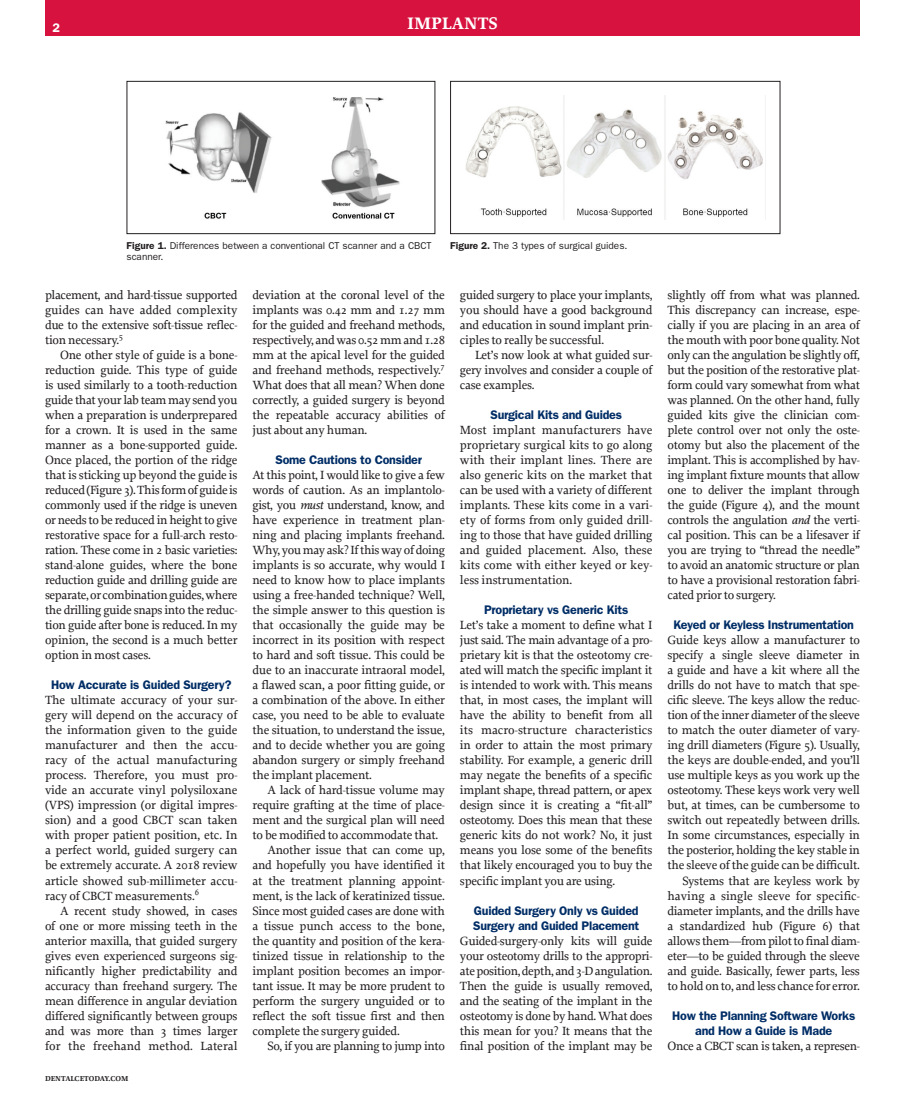
<style>
.page{position:relative;width:923px;height:1103px;background:#fff}
.page>*{position:absolute;margin:0;border:0;box-sizing:border-box;transform-origin:0 0}
.t1{font:700 17.5px "Proforma";color:#fff}
.Body_Text_first_Para{font:500 12.5px/15px "Proforma";letter-spacing:-.02em;color:#231f20;text-align:justify}
.Body_Text{font:500 12.5px/15px "Proforma";letter-spacing:-.02em;color:#231f20;text-align:justify}
.Subhead_2{font:600 12.5px/15px "Franklin Gothic";letter-spacing:-.02em;color:#002d66}
.t2{font:600 12.5px "Franklin Gothic";color:#fff}
.Legend{font:10px/11.2px "Franklin Gothic";color:#231f20}
.t3{font:700 7.5px "Proforma";color:#231f20}
.s1{font-weight:600}
.s2{font-style:italic}
</style>
<div class="page">
<div style="left:45px;top:0;width:814px;height:36px;background:#d7123e"></div>
<img style="left:165px;top:97px;width:235px;height:122px">
<div style="left:127px;top:81px;width:308px;height:153px;border:1px solid #231f20"></div>
<img style="left:465px;top:95px;width:298px;height:124px">
<div style="left:450px;top:81px;width:330px;height:153px;border:1px solid #231f20"></div>
<p class="t2" style="left:52px;top:20px;width:9px">2</p>
<h1 class="t1" style="left:407px;top:12px;width:92px">IMPLANTS</h1>
<p class="Legend" style="left:127px;top:240px;width:306px"><span class="s1">Figure 1.</span> Differences between a conventional CT scanner and a CBCT scanner.</p>
<p class="Legend" style="left:450px;top:240px;width:179px"><span class="s1">Figure 2.</span> The 3 types of surgical guides.</p>
<p class="Body_Text" style="left:45px;top:287px;width:194px">placement, and hard-tissue supported guides can have added complexity due to the extensive soft-tissue reflec&shy;tion necessary.<sup>5</sup></p>
<p class="Body_Text" style="left:45px;top:347px;width:194px;text-indent:15px">One other style of guide is a bone&shy;reduction guide. This type of guide is used similarly to a tooth-reduction guide that your lab team may send you when a preparation is underprepared for a crown. It is used in the same manner as a bone-supported guide.<br>Once placed, the portion of the ridge that is sticking up beyond the guide is reduced (Figure 3). This form of guide is commonly used if the ridge is uneven or needs to be reduced in height to give restorative space for a full-arch resto&shy;ration. These come in 2 basic varieties: stand-alone guides, where the bone reduction guide and drilling guide are separate, or combination guides, where the drilling guide snaps into the reduc&shy;tion guide after bone is reduced. In my opinion, the second is a much better option in most cases.</p>
<p class="Subhead_2" style="left:51px;top:677px;width:182px">How Accurate is Guided Surgery?</p>
<p class="Body_Text_first_Para" style="left:45px;top:692px;width:194px">The ultimate accuracy of your sur&shy;gery will depend on the accuracy of the information given to the guide manufacturer and then the accu&shy;racy of the actual manufacturing process. Therefore, you must pro&shy;vide an accurate vinyl polysiloxane (VPS) impression (or digital impres&shy;sion) and a good CBCT scan taken with proper patient position, etc. In a perfect world, guided surgery can be extremely accurate. A 2018 review article showed sub-millimeter accu&shy;racy of CBCT measurements.<sup>6</sup></p>
<p class="Body_Text" style="left:45px;top:902px;width:194px;text-indent:15px">A recent study showed, in cases of one or more missing teeth in the anterior maxilla, that guided surgery gives even experienced surgeons sig&shy;nificantly higher predictability and accuracy than freehand surgery. The mean difference in angular deviation differed significantly between groups and was more than 3 times larger for the freehand method. Lateral</p>
<p class="t3" style="left:45px;top:1073px;width:85px">DENTALCETODAY.COM</p>
<p class="Body_Text" style="left:252px;top:287px;width:194px">deviation at the coronal level of the implants was 0.42 mm and 1.27 mm for the guided and freehand methods, respectively, and was 0.52 mm and 1.28 mm at the apical level for the guided and freehand methods, respectively.<sup>7<br></sup>What does that all mean? When done correctly, a guided surgery is beyond the repeatable accuracy abilities of just about any human.</p>
<p class="Subhead_2" style="left:275px;top:452px;width:148px">Some Cautions to Consider</p>
<p class="Body_Text_first_Para" style="left:252px;top:467px;width:194px">At this point, I would like to give a few words of caution. As an implantolo&shy;gist, you <span class="s2">must</span> understand, know, and have experience in treatment plan&shy;ning and placing implants freehand.<br>Why, you may ask? If this way of doing implants is so accurate, why would I need to know how to place implants using a free-handed technique? Well, the simple answer to this question is that occasionally the guide may be incorrect in its position with respect to hard and soft tissue. This could be due to an inaccurate intraoral model, a flawed scan, a poor fitting guide, or a combination of the above. In either case, you need to be able to evaluate the situation, to understand the issue, and to decide whether you are going abandon surgery or simply freehand the implant placement.</p>
<p class="Body_Text" style="left:252px;top:782px;width:194px;text-indent:15px">A lack of hard-tissue volume may require grafting at the time of place&shy;ment and the surgical plan will need to be modified to accommodate that.</p>
<p class="Body_Text" style="left:252px;top:842px;width:194px;text-indent:15px">Another issue that can come up, and hopefully you have identified it at the treatment planning appoint&shy;ment, is the lack of keratinized tissue.<br>Since most guided cases are done with a tissue punch access to the bone, the quantity and position of the kera&shy;tinized tissue in relationship to the implant position becomes an impor&shy;tant issue. It may be more prudent to perform the surgery unguided or to reflect the soft tissue first and then complete the surgery guided.</p>
<p class="Body_Text" style="left:267px;top:1037px;width:179px">So, if you are planning to jump into</p>
<p class="Body_Text" style="left:460px;top:287px;width:194px">guided surgery to place your implants, you should have a good background and education in sound implant prin&shy;ciples to really be successful.</p>
<p class="Body_Text" style="left:460px;top:347px;width:194px;text-indent:15px">Let’s now look at what guided sur&shy;gery involves and consider a couple of case examples.</p>
<p class="Subhead_2" style="left:490px;top:407px;width:133px">Surgical Kits and Guides</p>
<p class="Body_Text_first_Para" style="left:460px;top:422px;width:194px">Most implant manufacturers have proprietary surgical kits to go along with their implant lines. There are also generic kits on the market that can be used with a variety of different implants. These kits come in a vari&shy;ety of forms from only guided drill&shy;ing to those that have guided drilling and guided placement. Also, these kits come with either keyed or key&shy;less instrumentation.</p>
<p class="Subhead_2" style="left:484px;top:602px;width:146px">Proprietary vs Generic Kits</p>
<p class="Body_Text_first_Para" style="left:460px;top:617px;width:194px">Let’s take a moment to define what I just said. The main advantage of a pro&shy;prietary kit is that the osteotomy cre&shy;ated will match the specific implant it is intended to work with. This means that, in most cases, the implant will have the ability to benefit from all its macro-structure characteristics in order to attain the most primary stability. For example, a generic drill may negate the benefits of a specific implant shape, thread pattern, or apex design since it is creating a “fit-all” osteotomy. Does this mean that these generic kits do not work? No, it just means you lose some of the benefits that likely encouraged you to buy the specific implant you are using.</p>
<p class="Subhead_2" style="left:473px;top:902px;width:168px">Guided Surgery Only vs Guided<br>Surgery and Guided Placement</p>
<p class="Body_Text_first_Para" style="left:460px;top:932px;width:194px">Guided-surgery-only kits will guide your osteotomy drills to the appropri&shy;ate position, depth, and 3-D angulation.<br>Then the guide is usually removed, and the seating of the implant in the osteotomy is done by hand. What does this mean for you? It means that the final position of the implant may be</p>
<p class="Body_Text_first_Para" style="left:667px;top:287px;width:194px">slightly off from what was planned.<br>This discrepancy can increase, espe&shy;cially if you are placing in an area of the mouth with poor bone quality. Not only can the angulation be slightly off, but the position of the restorative plat&shy;form could vary somewhat from what was planned. On the other hand, fully guided kits give the clinician com&shy;plete control over not only the oste&shy;otomy but also the placement of the implant. This is accomplished by hav&shy;ing implant fixture mounts that allow one to deliver the implant through the guide (Figure 4), and the mount controls the angulation <span class="s2">and</span> the verti&shy;cal position. This can be a lifesaver if you are trying to “thread the needle” to avoid an anatomic structure or plan to have a provisional restoration fabri&shy;cated prior to surgery.</p>
<p class="Subhead_2" style="left:673px;top:617px;width:182px">Keyed or Keyless Instrumentation</p>
<p class="Body_Text_first_Para" style="left:667px;top:632px;width:194px">Guide keys allow a manufacturer to specify a single sleeve diameter in a guide and have a kit where all the drills do not have to match that spe&shy;cific sleeve. The keys allow the reduc&shy;tion of the inner diameter of the sleeve to match the outer diameter of vary&shy;ing drill diameters (Figure 5). Usually, the keys are double-ended, and you’ll use multiple keys as you work up the osteotomy. These keys work very well but, at times, can be cumbersome to switch out repeatedly between drills.<br>In some circumstances, especially in the posterior, holding the key stable in the sleeve of the guide can be difficult.</p>
<p class="Body_Text" style="left:667px;top:872px;width:194px;text-indent:15px">Systems that are keyless work by having a single sleeve for specific&shy;diameter implants, and the drills have a standardized hub (Figure 6) that allows them—from pilot to final diam&shy;eter—to be guided through the sleeve and guide. Basically, fewer parts, less to hold on to, and less chance for error.</p>
<p class="Subhead_2" style="left:672px;top:1007px;width:185px;text-align:center">How the Planning Software Works and How a Guide is Made</p>
<p class="Body_Text_first_Para" style="left:667px;top:1037px;width:194px">Once a CBCT scan is taken, a represen-</p>
</div>
